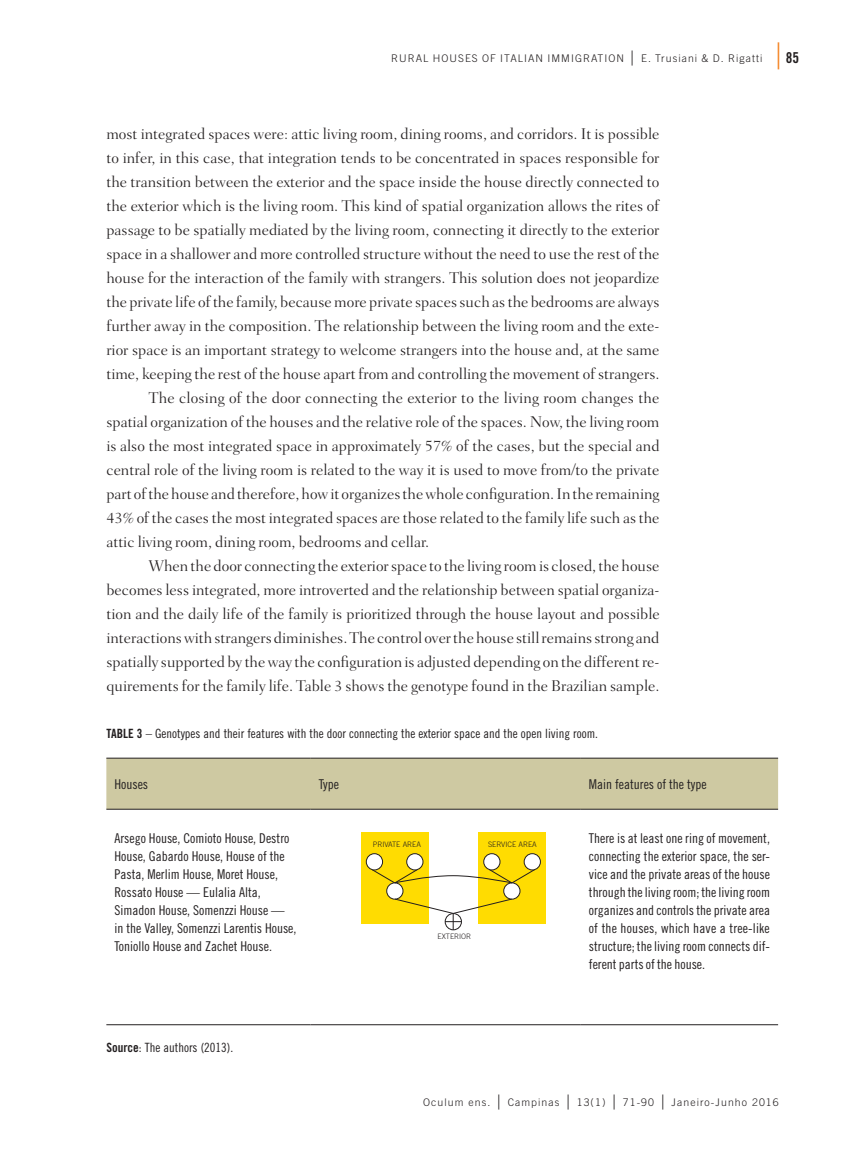
<style>
.page{position:relative;width:851px;height:1149px;background:#fff}
.page>*{position:absolute;margin:0;border:0;box-sizing:border-box;transform-origin:0 0}
.t1{font:300 15.75px "Fairfield LH";color:#231f20}
.t2{font:15px "Trade Gothic Bold Cond Twenty";color:#231f20}
.t3{font:13.5px/18px "Trade Gothic Cond Eighteen";color:#231f20}
.t4{font:12.75px "Trade Gothic Cond Eighteen";color:#231f20}
.t5{font:300 10.5px "Trade Gothic";letter-spacing:.1em;color:#231f20}
.t6{font:300 7.5px "Trade Gothic";color:#231f20}
.s1{font-family:"Apple Garamond";font-size:15px}
.s2{font-family:"Apple Garamond";font-weight:300;font-size:27px;color:#f58220}
.s3{font-family:"Trade Gothic Bold Cond Twenty"}
</style>
<div class="page">
<div style="left:106px;top:758px;width:672px;height:50px;background:#cec9a2"></div>
<hr style="left:106px;top:1024px;width:204px;height:1px;background:#231f20">
<hr style="left:310px;top:1024px;width:270px;height:1px;background:#231f20">
<hr style="left:580px;top:1024px;width:198px;height:1px;background:#231f20">
<hr style="left:106px;top:757px;width:204px;height:1px;background:#231f20">
<hr style="left:310px;top:757px;width:270px;height:1px;background:#231f20">
<hr style="left:580px;top:757px;width:198px;height:1px;background:#231f20">
<hr style="left:106px;top:808px;width:204px;height:1px;background:#231f20">
<hr style="left:310px;top:808px;width:270px;height:1px;background:#231f20">
<hr style="left:580px;top:808px;width:198px;height:1px;background:#231f20">
<div style="left:361px;top:832px;width:68px;height:91px;background:#ffdc01"></div>
<div style="left:478px;top:832px;width:67px;height:91px;background:#ffdc01"></div>
<div style="left:406px;top:853px;width:17px;height:16px;background:#fff;border-radius:50%"></div>
<div style="left:406px;top:853px;width:17px;height:17px;border:1px solid #231f20;border-radius:50%"></div>
<div style="left:366px;top:853px;width:16px;height:16px;background:#fff;border-radius:50%"></div>
<div style="left:366px;top:853px;width:17px;height:17px;border:1px solid #231f20;border-radius:50%"></div>
<div style="left:386px;top:882px;width:17px;height:16px;background:#fff;border-radius:50%"></div>
<div style="left:386px;top:882px;width:17px;height:17px;border:1px solid #231f20;border-radius:50%"></div>
<div style="left:483px;top:853px;width:17px;height:16px;background:#fff;border-radius:50%"></div>
<div style="left:483px;top:853px;width:17px;height:17px;border:1px solid #231f20;border-radius:50%"></div>
<div style="left:524px;top:853px;width:16px;height:16px;background:#fff;border-radius:50%"></div>
<div style="left:523px;top:853px;width:17px;height:17px;border:1px solid #231f20;border-radius:50%"></div>
<div style="left:503px;top:882px;width:17px;height:16px;background:#fff;border-radius:50%"></div>
<div style="left:503px;top:882px;width:17px;height:17px;border:1px solid #231f20;border-radius:50%"></div>
<svg style="left:394px;top:897px;width:118px;height:32px"></svg>
<svg style="left:370px;top:868px;width:166px;height:16px"></svg>
<p class="t5" style="left:391px;top:52px;width:373px">RURAL HOUSES of ITALIAN IMMIGRATION <span class="s1">|</span> E. Trusiani &amp; D. Rigatti</p>
<p class="t2" style="left:771px;top:49px;width:29px"><span class="s2">|</span>85</p>
<p class="t1" style="left:106px;top:125px;width:554px">most integrated spaces were: attic living room, dining rooms, and corridors. It is possible</p>
<p class="t1" style="left:106px;top:149px;width:554px">to infer, in this case, that integration tends to be concentrated in spaces responsible for</p>
<p class="t1" style="left:106px;top:173px;width:554px">the transition between the exterior and the space inside the house directly connected to</p>
<p class="t1" style="left:106px;top:197px;width:554px">the exterior which is the living room. This kind of spatial organization allows the rites of</p>
<p class="t1" style="left:106px;top:221px;width:554px">passage to be spatially mediated by the living room, connecting it directly to the exterior</p>
<p class="t1" style="left:106px;top:245px;width:554px">space in a shallower and more controlled structure without the need to use the rest of the</p>
<p class="t1" style="left:106px;top:269px;width:554px">house for the interaction of the family with strangers. This solution does not jeopardize</p>
<p class="t1" style="left:106px;top:293px;width:554px">the private life of the family, because more private spaces such as the bedrooms are always</p>
<p class="t1" style="left:106px;top:317px;width:554px">further away in the composition. The relationship between the living room and the exte‑</p>
<p class="t1" style="left:106px;top:341px;width:554px">rior space is an important strategy to welcome strangers into the house and, at the same</p>
<p class="t1" style="left:106px;top:365px;width:554px">time, keeping the rest of the house apart from and controlling the movement of strangers.</p>
<p class="t1" style="left:149px;top:389px;width:512px">The closing of the door connecting the exterior to the living room changes the</p>
<p class="t1" style="left:106px;top:413px;width:554px">spatial organization of the houses and the relative role of the spaces. Now, the living room</p>
<p class="t1" style="left:106px;top:437px;width:554px">is also the most integrated space in approximately 57% of the cases, but the special and</p>
<p class="t1" style="left:106px;top:461px;width:554px">central role of the living room is related to the way it is used to move from/to the private</p>
<p class="t1" style="left:106px;top:485px;width:554px">part of the house and therefore, how it organizes the whole configuration. In the remaining</p>
<p class="t1" style="left:106px;top:509px;width:554px">43% of the cases the most integrated spaces are those related to the family life such as the</p>
<p class="t1" style="left:106px;top:533px;width:324px">attic living room, dining room, bedrooms and cellar.</p>
<p class="t1" style="left:149px;top:557px;width:512px">When the door connecting the exterior space to the living room is closed, the house</p>
<p class="t1" style="left:106px;top:581px;width:554px">becomes less integrated, more introverted and the relationship between spatial organiza‑</p>
<p class="t1" style="left:106px;top:605px;width:555px">tion and the daily life of the family is prioritized through the house layout and possible</p>
<p class="t1" style="left:106px;top:629px;width:554px">interactions with strangers diminishes. The control over the house still remains strong and</p>
<p class="t1" style="left:106px;top:653px;width:554px">spatially supported by the way the configuration is adjusted depending on the different re‑</p>
<p class="t1" style="left:106px;top:677px;width:554px">quirements for the family life. Table 3 shows the genotype found in the Brazilian sample.</p>
<p class="t4" style="left:106px;top:726px;width:493px"><span class="s3">TABLE 3</span> – Genotypes and their features with the door connecting the exterior space and the open living room.</p>
<p class="t3" style="left:114px;top:774px;width:35px">Houses</p>
<p class="t3" style="left:318px;top:774px;width:22px">Type</p>
<p class="t3" style="left:588px;top:774px;width:119px">Main features of the type</p>
<p class="t3" style="left:114px;top:828px;width:183px">Arsego House, Comioto House, Destro House, Gabardo House, House of the Pasta, Merlim House, Moret House, Rossato House — Eulalia Alta, Simadon House, Somenzzi House — in the Valley, Somenzzi Larentis House, Toniollo House and Zachet House.</p>
<p class="t3" style="left:588px;top:828px;width:182px;text-align:justify">There is at least one ring of movement, connecting the exterior space, the ser‑ vice and the private areas of the house through the living room; the living room organizes and controls the private area of the houses, which have a tree‑like structure; the living room connects dif‑ ferent parts of the house.</p>
<p class="t6" style="left:373px;top:840px;width:50px">private area</p>
<p class="t6" style="left:488px;top:840px;width:50px">service area</p>
<p class="t6" style="left:437px;top:931px;width:35px">exterior</p>
<p class="t4" style="left:106px;top:1039px;width:128px"><span class="s3">Source</span>: The authors (2013).</p>
<p class="t5" style="left:423px;top:1095px;width:357px">Oculum ens. <span class="s1">|</span> Campinas <span class="s1">|</span> 13(1) <span class="s1">|</span> 71-90 <span class="s1">|</span> Janeiro-Junho 2016</p>
</div>
